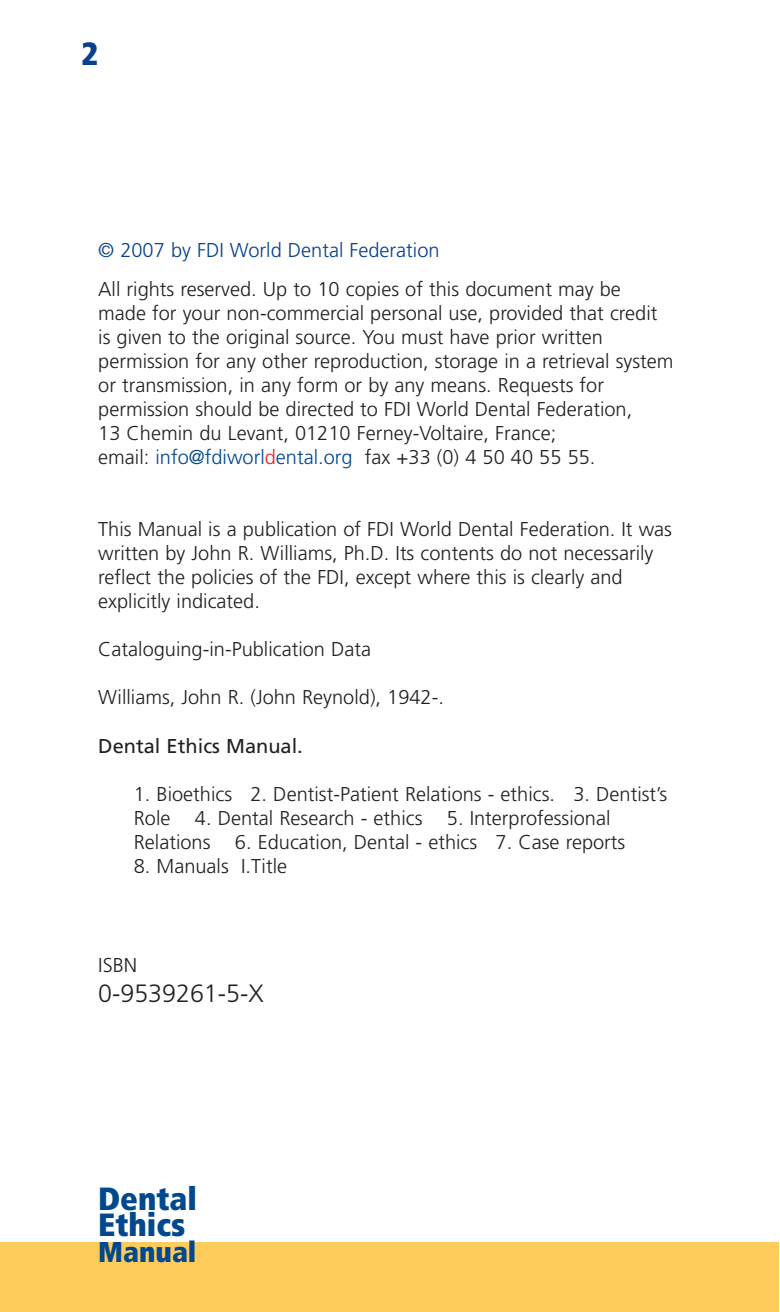
<style>
.page{position:relative;width:780px;height:1312px;background:#fff}
.page>*{position:absolute;margin:0;border:0;box-sizing:border-box;transform-origin:0 0}
.t1{font:900 condensed 32px/26.8px "Frutiger";color:#01488f}
.t2{font:900 condensed 32px "Frutiger";color:#07408b}
.t3{font:900 condensed 28.75px "Frutiger";color:#01488f}
.t4{font:300 25px "Frutiger";color:#231f20}
.t5{font:300 20px/24px "Frutiger";color:#231f20}
.t6{font:300 20px "Frutiger";color:#07408b}
.t7{font:20px "Frutiger";color:#231f20}
.s1{color:#01488f}
.s2{color:#ee1d23}
</style>
<div class="page">
<div style="left:0;top:1241px;width:779px;height:70px;background:#fecc5b"></div>
<h1 class="t2" style="left:82px;top:41px;width:18px">2</h1>
<p class="t6" style="left:98px;top:242px;width:343px">© 2007 by FDI World Dental Federation</p>
<p class="t5" style="left:98px;top:279px;width:576px">All rights reserved. Up to 10 copies of this document may be made for your non-commercial personal use, provided that credit is given to the original source. You must have prior written permission for any other reproduction, storage in a retrieval system or transmission, in any form or by any means. Requests for permission should be directed to FDI World Dental Federation,<br>13 Chemin du Levant, 01210 Ferney-Voltaire, France;<br>email: <span class="s1">info@fdiworl</span><span class="s2">d</span><span class="s1">ental.org</span> fax +33 (0) 4 50 40 55 55.</p>
<p class="t5" style="left:98px;top:519px;width:575px">This Manual is a publication of FDI World Dental Federation. It was written by John R. Williams, Ph.D. Its contents do not necessarily reflect the policies of the FDI, except where this is clearly and explicitly indicated.</p>
<p class="t5" style="left:98px;top:639px;width:274px">Cataloguing-in-Publication Data</p>
<p class="t5" style="left:98px;top:687px;width:347px">Williams, John R. (John Reynold), 1942-.</p>
<p class="t7" style="left:98px;top:737px;width:206px">Dental Ethics Manual.</p>
<p class="t5" style="left:134px;top:783px;width:535px">1. Bioethics 2. Dentist-Patient Relations - ethics. 3. Dentist’s<br>Role 4. Dental Research - ethics 5. Interprofessional<br>Relations 6. Education, Dental - ethics 7. Case reports</p>
<p class="t5" style="left:134px;top:855px;width:155px">8. Manuals I.Title</p>
<p class="t5" style="left:98px;top:954px;width:40px">ISBN</p>
<p class="t4" style="left:98px;top:983px;width:167px">0-9539261-5-X</p>
<h1 class="t1" style="left:98px;top:1187px;width:100px">Dental<br>Ethics</h1>
<h2 class="t3" style="left:98px;top:1239px;width:100px">Manual</h2>
</div>
